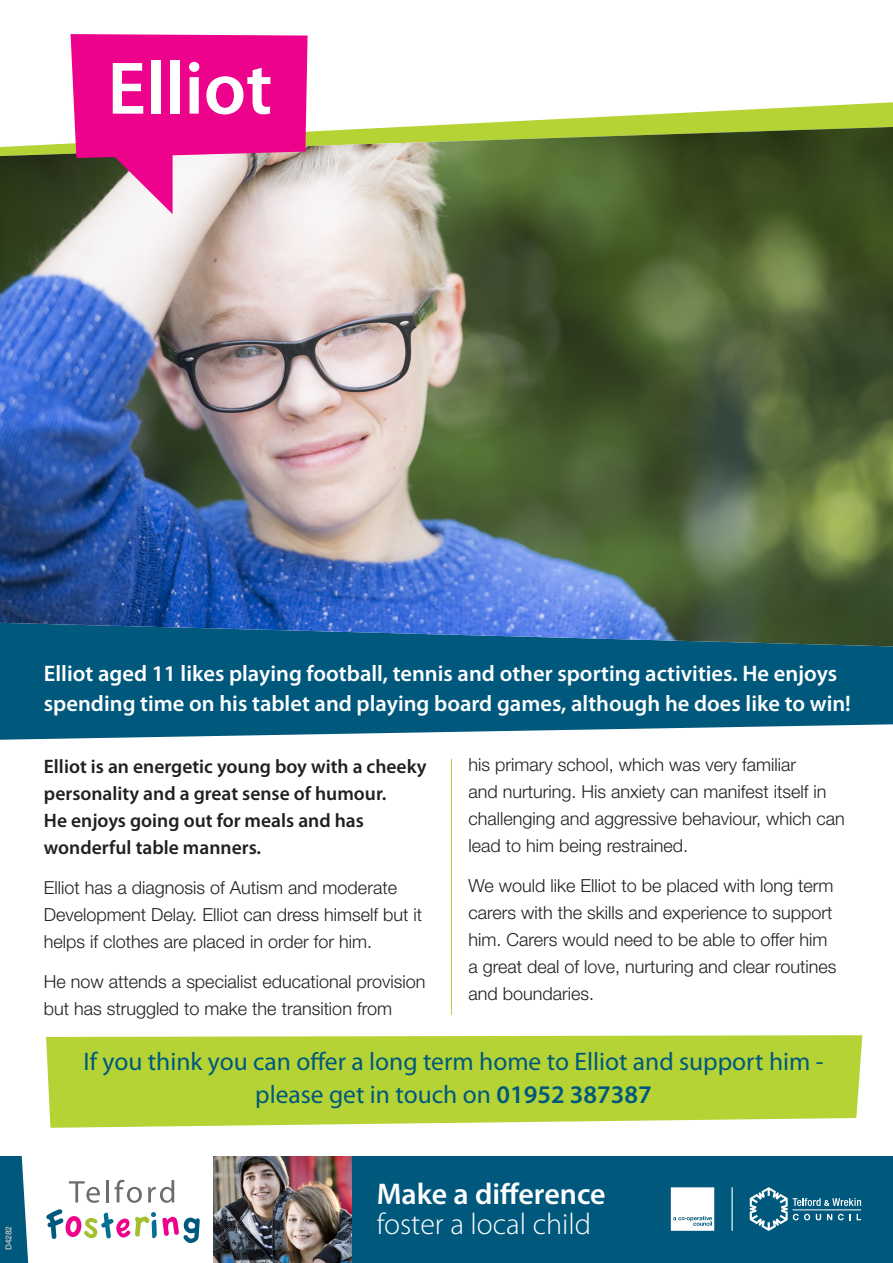
<style>
.page{position:relative;width:893px;height:1263px;background:#fff}
.page>*{position:absolute;margin:0;border:0;box-sizing:border-box;transform-origin:0 0}
.t1{font:600 75px "Myriad Pro";color:#fff}
.t2{font:300 30px/30px "Myriad Pro";color:#fff}
.t3{font:25.5px/33px "Myriad Pro";color:#00597c;text-align:center}
.t4{font:600 22.5px/30px "Myriad Pro";color:#fff}
.t5{font:600 19.5px/27px "Myriad Pro";color:#231f20}
.t6{font:300 18px/27px "Helvetica Neue LT Std";color:#231f20}
.t7{font:500 8.25px "Helvetica Neue LT Std";letter-spacing:-.01em;color:#ccc9c7}
.s1{font-weight:600}
</style>
<div class="page">
<svg style="left:0;top:646px;width:893px;height:94px;background:#156787"></svg>
<svg style="left:401px;top:102px;width:492px;height:25px"></svg>
<img style="left:0;top:127px;width:893px;height:519px">
<div style="left:0;top:1157px;width:893px;height:106px;background:#00597c"></div>
<svg style="left:750px;top:1187px;width:111px;height:44px"></svg>
<hr style="left:732px;top:1187px;width:1px;height:44px;background:#fff">
<svg style="left:671px;top:1187px;width:43px;height:44px;background:#eef4f6"></svg>
<svg style="left:21px;top:1156px;width:193px;height:107px;background:#e9e9ec"></svg>
<img style="left:214px;top:1157px;width:138px;height:106px">
<svg style="left:71px;top:34px;width:237px;height:180px;background:#df3a97"></svg>
<hr style="left:451px;top:759px;width:1px;height:255px;background:#b5d334">
<svg style="left:46px;top:1035px;width:816px;height:93px;background:#bad642"></svg>
<p class="t1" style="left:107px;top:47px;width:166px">Elliot</p>
<p class="t7" style="left:4px;top:1250px;width:25px;rotate:-90deg">D4282</p>
<p class="t4" style="left:44px;top:658px;width:808px">Elliot aged 11 likes playing football, tennis and other sporting activities. He enjoys spending time on his tablet and playing board games, although he does like to win!</p>
<p class="t5" style="left:44px;top:753px;width:384px">Elliot is an energetic young boy with a cheeky personality and a great sense of humour.<br>He enjoys going out for meals and has wonderful table manners.</p>
<p class="t6" style="left:44px;top:874px;width:380px">Elliot has a diagnosis of Autism and moderate<br>Development Delay. Elliot can dress himself but it helps if clothes are placed in order for him.</p>
<p class="t6" style="left:44px;top:967px;width:383px">He now attends a specialist educational provision but has struggled to make the transition from</p>
<p class="t6" style="left:468px;top:751px;width:378px">his primary school, which was very familiar<br>and nurturing. His anxiety can manifest itself in challenging and aggressive behaviour, which can lead to him being restrained.</p>
<p class="t6" style="left:468px;top:872px;width:370px">We would like Elliot to be placed with long term carers with the skills and experience to support him. Carers would need to be able to offer him a great deal of love, nurturing and clear routines and boundaries.</p>
<p class="t3" style="left:83px;top:1046px;width:742px">If you think you can offer a long term home to Elliot and support him - please get in touch on <span class="s1">01952 387387</span></p>
<p class="t2" style="left:377px;top:1180px;width:230px"><span class="s1">Make a difference </span>foster a local child</p>
</div>
